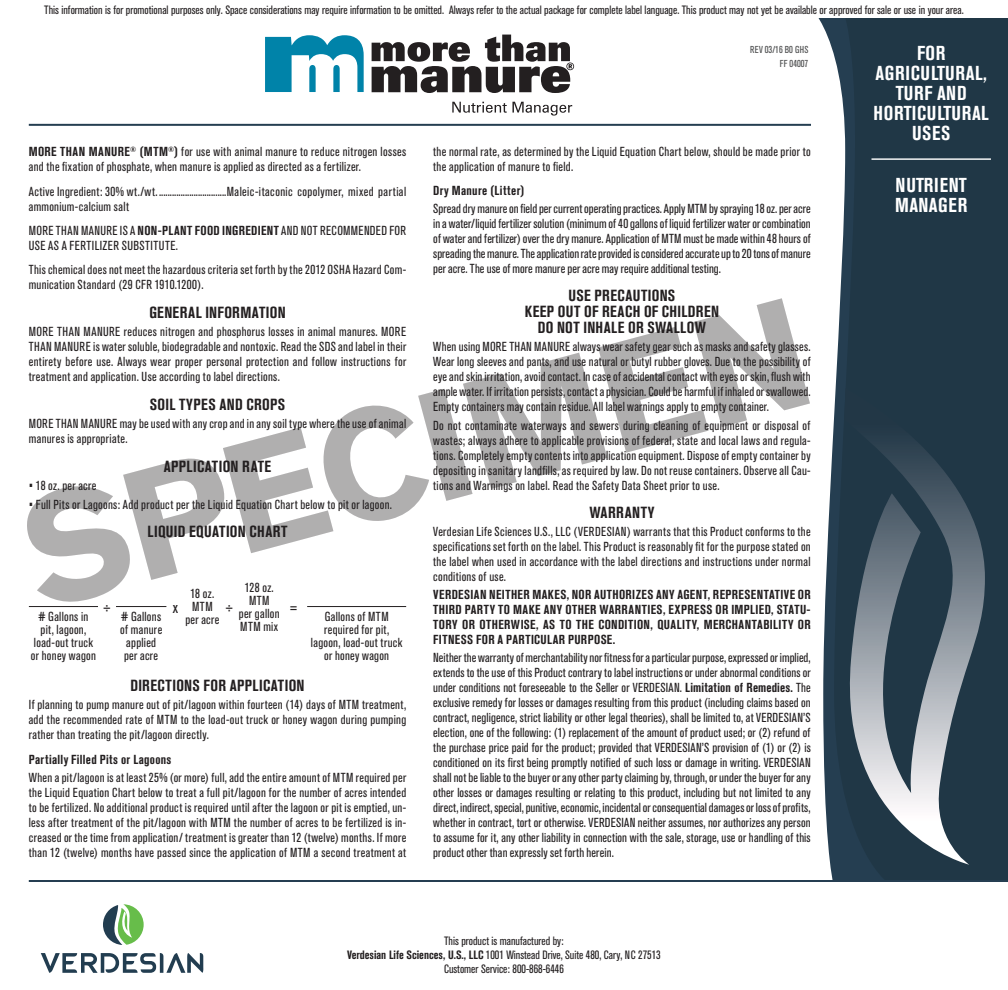
<style>
.page{position:relative;width:1008px;height:990px;background:#fff}
.page>*{position:absolute;margin:0;border:0;box-sizing:border-box;transform-origin:0 0}
.t1{font:700 condensed 20px/20px "Akzidenz Grotesk BE";letter-spacing:.035em;color:#fff}
.Head_xsa{font:700 condensed 16px/16px "Akzidenz Grotesk BE";letter-spacing:.025em;color:#231f20;text-align:center}
.Body_Text{font:condensed 16px "Akzidenz Grotesk BE";color:#231f20}
.Body_Text-2{font:condensed 13px/15px "Akzidenz Grotesk BE";letter-spacing:.02em;color:#231f20;text-align:justify}
.Body_Text_xsa{font:condensed 13px/15px "Akzidenz Grotesk BE";letter-spacing:.03em;color:#231f20}
.Body_Text-3{font:700 condensed 13px/15px "Akzidenz Grotesk BE";letter-spacing:.035em;color:#231f20;text-align:justify}
.AI_chemical{font:condensed 13px/15px "Akzidenz Grotesk BE";letter-spacing:.03em;color:#231f20}
.Body_Text_bld_xsa{font:700 condensed 13px "Akzidenz Grotesk BE";letter-spacing:.03em;color:#231f20}
.t2{font:condensed 12px/14px "Akzidenz Grotesk BE";color:#231f20;text-align:center}
.t3{font:condensed 10px "Akzidenz Grotesk BE";letter-spacing:.02em;color:#4b4c4d}
.t4{font:condensed 10px "Akzidenz Grotesk BE";color:#4b4c4d}
.s1{font-weight:700}
</style>
<div class="page">
<svg style="left:802px;top:18px;width:32px;height:862px"></svg>
<svg style="left:834px;top:18px;width:174px;height:862px;background:#273d4c"></svg>
<svg style="left:836px;top:388px;width:149px;height:477px;background:#4b5c69"></svg>
<hr style="left:29px;top:124px;width:782px;height:2px;background:#253e51">
<hr style="left:29px;top:880px;width:979px;height:2px;background:#253e51">
<hr style="left:29px;top:606px;width:69px;height:1px;background:#231f20">
<hr style="left:116px;top:606px;width:50px;height:1px;background:#231f20">
<hr style="left:307px;top:606px;width:99px;height:1px;background:#231f20">
<svg style="left:103px;top:904px;width:41px;height:41px"></svg>
<svg style="left:41px;top:953px;width:162px;height:20px"></svg>
<svg style="left:372px;top:35px;width:202px;height:58px"></svg>
<svg style="left:452px;top:102px;width:120px;height:14px"></svg>
<svg style="left:265px;top:35px;width:99px;height:57px"></svg>
<hr style="left:872px;top:158px;width:119px;height:2px;background:#fff">
<svg style="left:27px;top:298px;width:783px;height:304px"></svg>
<p class="t2" style="left:44px;top:3px;width:921px">This information is for promotional purposes only. Space considerations may require information to be omitted. Always refer to the actual package for complete label language. This product may not yet be available or approved for sale or use in your area.</p>
<p class="t3" style="left:750px;top:43px;width:60px">REV 03/16 B0 GHS</p>
<p class="t4" style="left:780px;top:57px;width:30px">FF 04007</p>
<p class="Body_Text_xsa" style="left:29px;top:144px;width:379px"><span class="s1">MORE THAN MANURE</span><sup>®</sup> <span class="s1">(MTM</span><sup>®</sup><span class="s1">)</span> for use with animal manure to reduce nitrogen losses and the fixation of phosphate, when manure is applied as directed as a fertilizer.</p>
<p class="AI_chemical" style="left:29px;top:184px;width:379px">Active Ingredient: 30% wt./wt................................Maleic-itaconic copolymer, mixed partial ammonium-calcium salt</p>
<p class="Body_Text_xsa" style="left:29px;top:223px;width:379px">MORE THAN MANURE IS A <span class="s1">NON-PLANT FOOD INGREDIENT</span> AND NOT RECOMMENDED FOR<br>USE AS A FERTILIZER SUBSTITUTE.</p>
<p class="Body_Text_xsa" style="left:29px;top:263px;width:379px">This chemical does not meet the hazardous criteria set forth by the 2012 OSHA Hazard Com&shy;munication Standard (29 CFR 1910.1200).</p>
<p class="Head_xsa" style="left:149px;top:304px;width:138px">GENERAL INFORMATION</p>
<p class="Body_Text-2" style="left:29px;top:325px;width:379px">MORE THAN MANURE reduces nitrogen and phosphorus losses in animal manures. MORE THAN MANURE is water soluble, biodegradable and nontoxic. Read the SDS and label in their entirety before use. Always wear proper personal protection and follow instructions for treatment and application. Use according to label directions.</p>
<p class="Head_xsa" style="left:150px;top:396px;width:137px">SOIL TYPES AND CROPS</p>
<p class="Body_Text-2" style="left:29px;top:417px;width:379px">MORE THAN MANURE may be used with any crop and in any soil type where the use of animal manures is appropriate.</p>
<p class="Head_xsa" style="left:164px;top:458px;width:109px">APPLICATION RATE</p>
<p class="Body_Text-2" style="left:29px;top:479px;width:69px">• 18 oz. per acre</p>
<p class="Body_Text-2" style="left:29px;top:497px;width:365px">• Full Pits or Lagoons: Add product per the Liquid Equation Chart below to pit or lagoon.</p>
<p class="Head_xsa" style="left:148px;top:524px;width:141px">LIQUID EQUATION CHART</p>
<p class="Body_Text-2" style="left:239px;top:581px;width:42px;line-height:13px;text-align:center">128 oz.<br>MTM<br>per gallon<br>MTM mix</p>
<p class="Body_Text-2" style="left:185px;top:588px;width:36px;line-height:13px;text-align:center">18 oz.<br>MTM per acre</p>
<p class="Body_Text" style="left:103px;top:598px;width:10px">÷</p>
<p class="Body_Text" style="left:173px;top:598px;width:7px">x</p>
<p class="Body_Text" style="left:225px;top:598px;width:10px">÷</p>
<p class="Body_Text" style="left:289px;top:598px;width:10px">=</p>
<p class="Body_Text-2" style="left:31px;top:610px;width:66px;line-height:13px;text-align:center"># Gallons in pit, lagoon, load-out truck or honey wagon</p>
<p class="Body_Text-2" style="left:120px;top:610px;width:44px;line-height:13px;text-align:center"># Gallons of manure applied per acre</p>
<p class="Body_Text-2" style="left:311px;top:610px;width:93px;line-height:13px;text-align:center">Gallons of MTM required for pit, lagoon, load-out truck or honey wagon</p>
<p class="Head_xsa" style="left:130px;top:677px;width:176px">DIRECTIONS FOR APPLICATION</p>
<p class="Body_Text-2" style="left:29px;top:697px;width:379px">If planning to pump manure out of pit/lagoon within fourteen (14) days of MTM treatment, add the recommended rate of MTM to the load-out truck or honey wagon during pumping rather than treating the pit/lagoon directly.</p>
<p class="Body_Text_bld_xsa" style="left:29px;top:752px;width:144px">Partially Filled Pits or Lagoons</p>
<p class="Body_Text-2" style="left:29px;top:771px;width:379px">When a pit/lagoon is at least 25% (or more) full, add the entire amount of MTM required per the Liquid Equation Chart below to treat a full pit/lagoon for the number of acres intended to be fertilized. No additional product is required until after the lagoon or pit is emptied, un&shy;less after treatment of the pit/lagoon with MTM the number of acres to be fertilized is in&shy;creased or the time from application/ treatment is greater than 12 (twelve) months. If more than 12 (twelve) months have passed since the application of MTM a second treatment at</p>
<p class="Body_Text-2" style="left:433px;top:144px;width:379px">the normal rate, as determined by the Liquid Equation Chart below, should be made prior to the application of manure to field.</p>
<p class="Body_Text_bld_xsa" style="left:433px;top:183px;width:93px">Dry Manure (Litter)</p>
<p class="Body_Text-2" style="left:433px;top:202px;width:379px">Spread dry manure on field per current operating practices. Apply MTM by spraying 18 oz. per acre in a water/liquid fertilizer solution (minimum of 40 gallons of liquid fertilizer water or combination of water and fertilizer) over the dry manure. Application of MTM must be made within 48 hours of spreading the manure. The application rate provided is considered accurate up to 20 tons of manure per acre. The use of more manure per acre may require additional testing.</p>
<p class="Head_xsa" style="left:525px;top:288px;width:196px">USE PRECAUTIONS<br>KEEP OUT OF REACH OF CHILDREN<br>DO NOT INHALE OR SWALLOW</p>
<p class="Body_Text-2" style="left:433px;top:340px;width:379px">When using MORE THAN MANURE always wear safety gear such as masks and safety glasses.<br>Wear long sleeves and pants, and use natural or butyl rubber gloves. Due to the possibility of eye and skin irritation, avoid contact. In case of accidental contact with eyes or skin, flush with ample water. If irritation persists, contact a physician. Could be harmful if inhaled or swallowed.<br>Empty containers may contain residue. All label warnings apply to empty container.</p>
<p class="Body_Text-2" style="left:433px;top:418px;width:379px">Do not contaminate waterways and sewers during cleaning of equipment or disposal of wastes; always adhere to applicable provisions of federal, state and local laws and regula&shy;tions. Completely empty contents into application equipment. Dispose of empty container by depositing in sanitary landfills, as required by law. Do not reuse containers. Observe all Cau&shy;tions and Warnings on label. Read the Safety Data Sheet prior to use.</p>
<p class="Head_xsa" style="left:589px;top:504px;width:67px">WARRANTY</p>
<p class="Body_Text-2" style="left:433px;top:524px;width:379px">Verdesian Life Sciences U.S., LLC (VERDESIAN) warrants that this Product conforms to the specifications set forth on the label. This Product is reasonably fit for the purpose stated on the label when used in accordance with the label directions and instructions under normal conditions of use.</p>
<p class="Body_Text-3" style="left:433px;top:587px;width:379px">VERDESIAN NEITHER MAKES, NOR AUTHORIZES ANY AGENT, REPRESENTATIVE OR THIRD PARTY TO MAKE ANY OTHER WARRANTIES, EXPRESS OR IMPLIED, STATU-TORY OR OTHERWISE, AS TO THE CONDITION, QUALITY, MERCHANTABILITY OR FITNESS FOR A PARTICULAR PURPOSE.</p>
<p class="Body_Text-2" style="left:433px;top:651px;width:379px">Neither the warranty of merchantability nor fitness for a particular purpose, expressed or implied, extends to the use of this Product contrary to label instructions or under abnormal conditions or under conditions not foreseeable to the Seller or VERDESIAN. <span class="s1">Limitation of Remedies.</span> The exclusive remedy for losses or damages resulting from this product (including claims based on contract, negligence, strict liability or other legal theories), shall be limited to, at VERDESIAN’S election, one of the following: (1) replacement of the amount of product used; or (2) refund of the purchase price paid for the product; provided that VERDESIAN’S provision of (1) or (2) is conditioned on its first being promptly notified of such loss or damage in writing. VERDESIAN shall not be liable to the buyer or any other party claiming by, through, or under the buyer for any other losses or damages resulting or relating to this product, including but not limited to any direct, indirect, special, punitive, economic, incidental or consequential damages or loss of profits, whether in contract, tort or otherwise. VERDESIAN neither assumes, nor authorizes any person to assume for it, any other liability in connection with the sale, storage, use or handling of this product other than expressly set forth herein.</p>
<p class="t2" style="left:347px;top:934px;width:315px">This product is manufactured by:<br><span class="s1">Verdesian Life Sciences, U.S., LLC</span> 1001 Winstead Drive, Suite 480, Cary, NC 27513<br>Customer Service: 800-868-6446</p>
<p class="t1" style="left:874px;top:43px;width:117px;text-align:center">FOR<br>AGRICULTURAL,<br>TURF AND<br>HORTICULTURAL<br>USES</p>
<p class="t1" style="left:895px;top:175px;width:74px">NUTRIENT<br>MANAGER</p>
</div>
